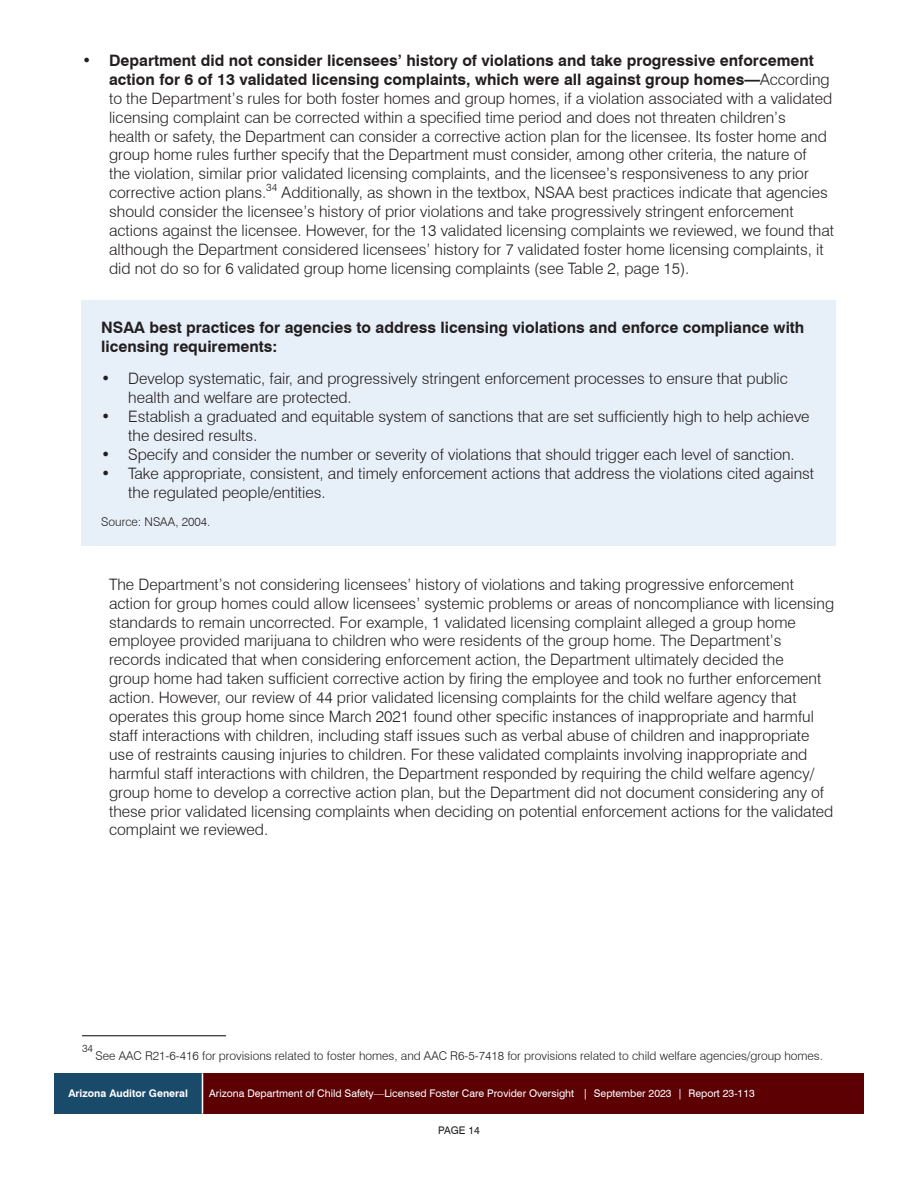
<style>
.page{position:relative;width:918px;height:1188px;background:#fff}
.page>*{position:absolute;margin:0;border:0;box-sizing:border-box;transform-origin:0 0}
.t1{font:300 15.75px/18.9px "Swiss 721 BT";color:#231f20}
.t2{font:700 15.75px/18.9px "Swiss 721 BT";color:#231f20}
.t3{font:300 12px "Swiss 721 BT";color:#231f20}
.t4{font:10.5px "Swiss 721 BT";color:#fff}
.t5{font:700 10.5px "Swiss 721 BT";color:#fff}
.t6{font:10.5px "Swiss 721 BT";color:#231f20}
.t7{font:300 10.5px "Swiss 721 BT";color:#231f20}
.s1{font-weight:700}
</style>
<div class="page">
<div style="left:54px;top:1073px;width:148px;height:41px;background:#194a6a"></div>
<div style="left:202px;top:1073px;width:662px;height:41px;background:#5c0004"></div>
<hr style="left:202px;top:1073px;width:1px;height:41px;background:#fff">
<hr style="left:82px;top:1035px;width:144px;height:1px;background:#231f20">
<div style="left:81px;top:301px;width:755px;height:245px;background:#e7eff8"></div>
<p class="t1" style="left:109px;top:51px;width:725px;text-indent:-27px"><span class="s1">• Department did not consider licensees’ history of violations and take progressive enforcement action for 6 of 13 validated licensing complaints, which were all against group homes—</span>According to the Department’s rules for both foster homes and group homes, if a violation associated with a validated licensing complaint can be corrected within a specified time period and does not threaten children’s<br>health or safety, the Department can consider a corrective action plan for the licensee. Its foster home and group home rules further specify that the Department must consider, among other criteria, the nature of<br>the violation, similar prior validated licensing complaints, and the licensee’s responsiveness to any prior corrective action plans.</p>
<p class="t7" style="left:266px;top:181px;width:13px">34</p>
<p class="t1" style="left:109px;top:183px;width:726px;text-indent:173px">Additionally, as shown in the textbox, NSAA best practices indicate that agencies should consider the licensee’s history of prior violations and take progressively stringent enforcement actions against the licensee. However, for the 13 validated licensing complaints we reviewed, we found that although the Department considered licensees’ history for 7 validated foster home licensing complaints, it did not do so for 6 validated group home licensing complaints (see Table 2, page 15).</p>
<p class="t2" style="left:101px;top:318px;width:705px">NSAA best practices for agencies to address licensing violations and enforce compliance with licensing requirements:</p>
<p class="t1" style="left:128px;top:369px;width:661px;text-indent:-27px"><span class="s1">•</span> Develop systematic, fair, and progressively stringent enforcement processes to ensure that public health and welfare are protected.</p>
<p class="t1" style="left:128px;top:407px;width:683px;text-indent:-27px"><span class="s1">•</span> Establish a graduated and equitable system of sanctions that are set sufficiently high to help achieve the desired results.</p>
<p class="t1" style="left:101px;top:445px;width:695px"><span class="s1">•</span> Specify and consider the number or severity of violations that should trigger each level of sanction.</p>
<p class="t1" style="left:128px;top:464px;width:688px;text-indent:-27px"><span class="s1">•</span> Take appropriate, consistent, and timely enforcement actions that address the violations cited against the regulated people/entities.</p>
<p class="t3" style="left:101px;top:514px;width:111px">Source: NSAA, 2004.</p>
<p class="t1" style="left:109px;top:575px;width:727px">The Department’s not considering licensees’ history of violations and taking progressive enforcement action for group homes could allow licensees’ systemic problems or areas of noncompliance with licensing standards to remain uncorrected. For example, 1 validated licensing complaint alleged a group home employee provided marijuana to children who were residents of the group home. The Department’s records indicated that when considering enforcement action, the Department ultimately decided the<br>group home had taken sufficient corrective action by firing the employee and took no further enforcement action. However, our review of 44 prior validated licensing complaints for the child welfare agency that operates this group home since March 2021 found other specific instances of inappropriate and harmful staff interactions with children, including staff issues such as verbal abuse of children and inappropriate use of restraints causing injuries to children. For these validated complaints involving inappropriate and harmful staff interactions with children, the Department responded by requiring the child welfare agency/ group home to develop a corrective action plan, but the Department did not document considering any of these prior validated licensing complaints when deciding on potential enforcement actions for the validated complaint we reviewed.</p>
<p class="t7" style="left:82px;top:1042px;width:13px">34</p>
<p class="t3" style="left:96px;top:1048px;width:729px">See AAC R21-6-416 for provisions related to foster homes, and AAC R6-5-7418 for provisions related to child welfare agencies/group homes.</p>
<p class="t5" style="left:68px;top:1087px;width:121px">Arizona Auditor General</p>
<p class="t4" style="left:209px;top:1087px;width:547px">Arizona Department of Child Safety—Licensed Foster Care Provider Oversight | September 2023 | Report 23-113</p>
<p class="t6" style="left:438px;top:1124px;width:43px">PAGE 14</p>
</div>
